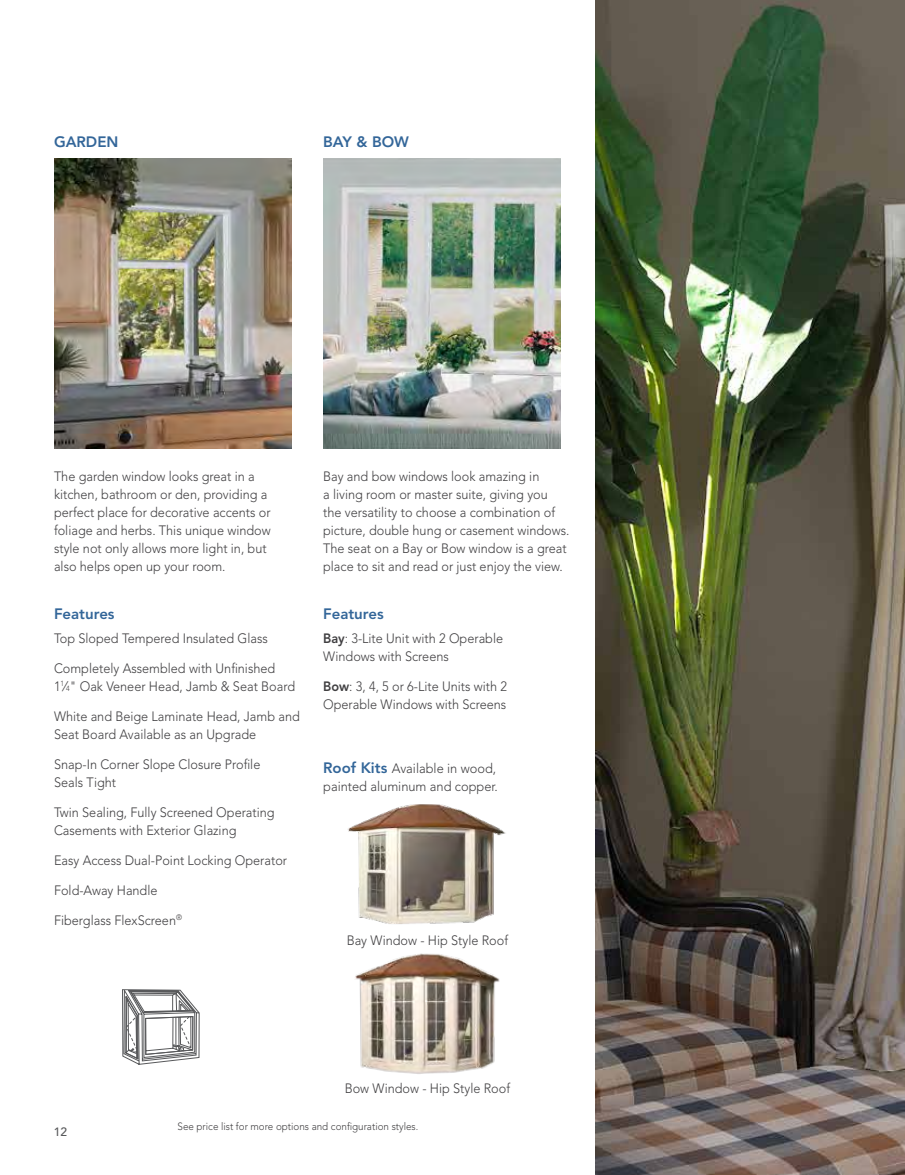
<style>
.page{position:relative;width:905px;height:1175px;background:#fff}
.page>*{position:absolute;margin:0;border:0;box-sizing:border-box;transform-origin:0 0}
.t1{font:800 15px "Avenir LT Std";color:#369}
.t2{font:300 13.5px/18px "Avenir LT Std";color:#414042;scale:.94 1}
.t3{font:300 13.5px/18px "Avenir LT Std";color:#414042;scale:.95 1}
.t4{font:500 12px "Avenir LT Std";color:#58595b}
.t5{font:300 10.5px "Avenir LT Std";color:#414042;scale:.94 1}
.s1{font-size:7.35px}
.s2{font-weight:800}
.s3{font-weight:800;font-size:15px;color:#369}
</style>
<div class="page">
<img style="left:54px;top:158px;width:237px;height:291px">
<svg style="left:122px;top:989px;width:78px;height:76px"></svg>
<img style="left:596px;top:0;width:308px;height:1174px">
<img style="left:323px;top:158px;width:237px;height:291px">
<img style="left:355px;top:953px;width:145px;height:121px">
<img style="left:347px;top:804px;width:159px;height:120px">
<p class="t1" style="left:54px;top:133px;width:66px">GARDEN</p>
<p class="t1" style="left:323px;top:133px;width:87px">BAY &amp; BOW</p>
<p class="t2" style="left:54px;top:467px;width:232px">The garden window looks great in a kitchen, bathroom or den, providing a perfect place for decorative accents or foliage and herbs. This unique window style not only allows more light in, but also helps open up your room.</p>
<p class="t1" style="left:54px;top:605px;width:62px">Features</p>
<p class="t2" style="left:54px;top:629px;width:229px">Top Sloped Tempered Insulated Glass</p>
<p class="t2" style="left:54px;top:659px;width:258px">Completely Assembled with Unfinished<br>1<sup>1</sup>⁄<span class="s1">4</span>" Oak Veneer Head, Jamb &amp; Seat Board</p>
<p class="t2" style="left:54px;top:707px;width:263px">White and Beige Laminate Head, Jamb and<br>Seat Board Available as an Upgrade</p>
<p class="t2" style="left:54px;top:755px;width:221px">Snap-In Corner Slope Closure Profile<br>Seals Tight</p>
<p class="t2" style="left:54px;top:803px;width:236px">Twin Sealing, Fully Screened Operating<br>Casements with Exterior Glazing</p>
<p class="t2" style="left:54px;top:851px;width:249px">Easy Access Dual-Point Locking Operator</p>
<p class="t2" style="left:54px;top:881px;width:112px">Fold-Away Handle</p>
<p class="t2" style="left:54px;top:911px;width:138px">Fiberglass FlexScreen<sup>®</sup></p>
<p class="t2" style="left:323px;top:467px;width:263px">Bay and bow windows look amazing in<br>a living room or master suite, giving you the versatility to choose a combination of picture, double hung or casement windows.<br>The seat on a Bay or Bow window is a great place to sit and read or just enjoy the view.</p>
<p class="t1" style="left:323px;top:605px;width:62px">Features</p>
<p class="t2" style="left:323px;top:629px;width:193px"><span class="s2">Bay</span>: 3-Lite Unit with 2 Operable<br>Windows with Screens</p>
<p class="t2" style="left:323px;top:677px;width:197px"><span class="s2">Bow</span>: 3, 4, 5 or 6-Lite Units with 2<br>Operable Windows with Screens</p>
<p class="t3" style="left:323px;top:759px;width:185px"><span class="s3">Roof Kits</span> Available in wood, painted aluminum and copper.</p>
<p class="t2" style="left:346px;top:931px;width:173px">Bay Window - Hip Style Roof</p>
<p class="t2" style="left:344px;top:1079px;width:177px">Bow Window - Hip Style Roof</p>
<p class="t4" style="left:54px;top:1124px;width:15px">12</p>
<p class="t5" style="left:177px;top:1119px;width:258px">See price list for more options and configuration styles.</p>
</div>
